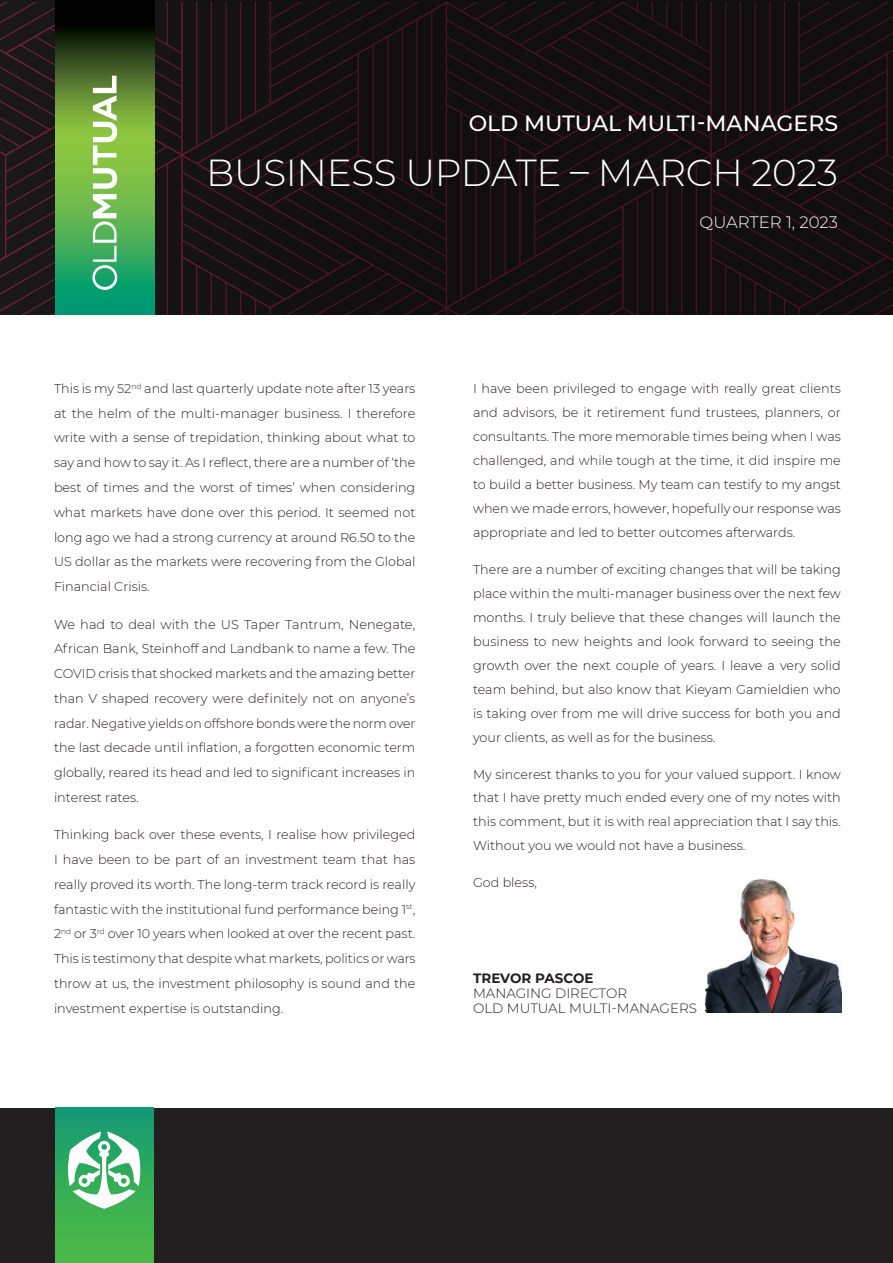
<style>
.page{position:relative;width:893px;height:1263px;background:#fff}
.page>*{position:absolute;margin:0;border:0;box-sizing:border-box;transform-origin:0 0}
.t1{font:300 37.5px "Montserrat";letter-spacing:-.01em;color:#fff}
.t2{font:500 22.05px "Montserrat";color:#fff}
.t3{font:300 16.5px "Montserrat";color:#fff}
.t4{font:300 13.5px/15px "Montserrat";color:#231f20}
.t5{font:700 13.5px "Montserrat";color:#231f20}
.t6{font:300 12.75px/24.8px "Montserrat";color:#231f20;text-align:justify}
</style>
<div class="page">
<img style="left:705px;top:879px;width:136px;height:133px">
<div style="left:0;top:1108px;width:893px;height:155px;background:#231f20"></div>
<svg style="left:0;top:3px;width:893px;height:312px;background:#1d1e18"></svg>
<div style="left:55px;top:1107px;width:98px;height:156px;background:linear-gradient(to bottom,#149b72,#50bc43)"></div>
<svg style="left:68px;top:1131px;width:72px;height:78px;background:#8fd1a9"></svg>
<h2 class="t2" style="left:469px;top:107px;width:371px">OLD MUTUAL MULTI-MANAGERS</h2>
<h1 class="t1" style="left:206px;top:147px;width:633px">BUSINESS UPDATE – MARCH 2023</h1>
<p class="t3" style="left:700px;top:211px;width:140px">QUARTER 1, 2023</p>
<p class="t6" style="left:54px;top:376px;width:363px">This is my 52<sup>nd</sup> and last quarterly update note after 13 years at the helm of the multi-manager business. I therefore write with a sense of trepidation, thinking about what to say and how to say it. As I reflect, there are a number of ‘the best of times and the worst of times’ when considering what markets have done over this period. It seemed not long ago we had a strong currency at around R6.50 to the US dollar as the markets were recovering from the Global Financial Crisis.</p>
<p class="t6" style="left:54px;top:611px;width:363px">We had to deal with the US Taper Tantrum, Nenegate, African Bank, Steinhoff and Landbank to name a few. The COVID crisis that shocked markets and the amazing better than V shaped recovery were definitely not on anyone’s radar. Negative yields on offshore bonds were the norm over the last decade until inflation, a forgotten economic term globally, reared its head and led to significant increases in interest rates.</p>
<p class="t6" style="left:54px;top:822px;width:363px">Thinking back over these events, I realise how privileged I have been to be part of an investment team that has really proved its worth. The long-term track record is really fantastic with the institutional fund performance being 1<sup>st</sup>, 2<sup>nd</sup> or 3<sup>rd</sup> over 10 years when looked at over the recent past.<br>This is testimony that despite what markets, politics or wars throw at us, the investment philosophy is sound and the investment expertise is outstanding.</p>
<p class="t6" style="left:473px;top:376px;width:369px;line-height:24px">I have been privileged to engage with really great clients and advisors, be it retirement fund trustees, planners, or consultants. The more memorable times being when I was challenged, and while tough at the time, it did inspire me to build a better business. My team can testify to my angst when we made errors, however, hopefully our response was appropriate and led to better outcomes afterwards.</p>
<p class="t6" style="left:473px;top:557px;width:369px;line-height:24px">There are a number of exciting changes that will be taking place within the multi-manager business over the next few months. I truly believe that these changes will launch the business to new heights and look forward to seeing the growth over the next couple of years. I leave a very solid team behind, but also know that Kieyam Gamieldien who is taking over from me will drive success for both you and your clients, as well as for the business.</p>
<p class="t6" style="left:473px;top:761px;width:369px;line-height:24px">My sincerest thanks to you for your valued support. I know that I have pretty much ended every one of my notes with this comment, but it is with real appreciation that I say this.<br>Without you we would not have a business.</p>
<p class="t6" style="left:473px;top:870px;width:65px">God bless,</p>
<p class="t5" style="left:473px;top:968px;width:122px">TREVOR PASCOE</p>
<p class="t4" style="left:473px;top:985px;width:225px">MANAGING DIRECTOR<br>OLD MUTUAL MULTI-MANAGERS</p>
</div>
